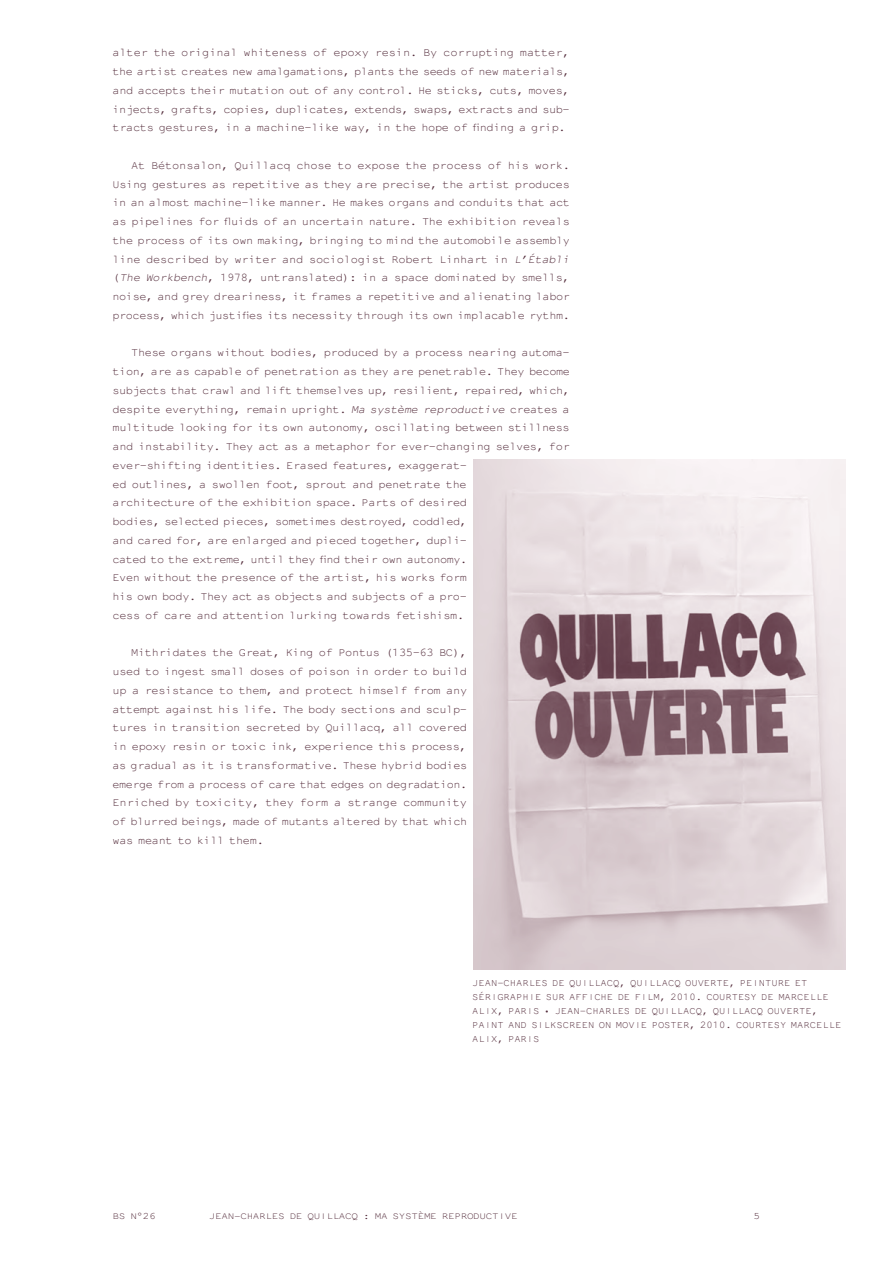
<style>
.page{position:relative;width:893px;height:1263px;background:#fff}
.page>*{position:absolute;margin:0;border:0;box-sizing:border-box;transform-origin:0 0}
.TEXTE___EN{font:12px/18.8px "Not Courier Sans";letter-spacing:-.03em;color:#522a39;text-align:justify}
.LEGENDE{font:10.5px/14.1px "Not Courier Sans";color:#522a39}
.t1{font:10.05px "Not Courier Sans";letter-spacing:-.03em;color:#522a39;scale:1.11 1}
.s1{font-style:italic}
</style>
<div class="page">
<img style="left:473px;top:459px;width:372px;height:511px">
<p class="TEXTE___EN" style="left:112px;top:43px;width:459px">alter the original whiteness of epoxy resin. By corrupting matter, the artist creates new amalgamations, plants the seeds of new materials, and accepts their mutation out of any control. He sticks, cuts, moves, injects, grafts, copies, duplicates, extends, swaps, extracts and sub&shy;tracts gestures, in a machine-like way, in the hope of finding a grip.</p>
<p class="TEXTE___EN" style="left:112px;top:155px;width:461px;text-align:left;text-indent:19px">At Bétonsalon, Quillacq chose to expose the process of his work.<br>Using gestures as repetitive as they are precise, the artist produces in an almost machine-like manner. He makes organs and conduits that act as pipelines for fluids of an uncertain nature. The exhibition reveals the process of its own making, bringing to mind the automobile assembly line described by writer and sociologist Robert Linhart in <span class="s1">L’Établi </span>(<span class="s1">The Workbench</span>, 1978, untranslated): in a space dominated by smells, noise, and grey dreariness, it frames a repetitive and alienating labor process, which justifies its necessity through its own implacable rythm.</p>
<p class="TEXTE___EN" style="left:112px;top:343px;width:459px;text-align:left;text-indent:19px">These organs without bodies, produced by a process nearing automa&shy;tion, are as capable of penetration as they are penetrable. They become subjects that crawl and lift themselves up, resilient, repaired, which, despite everything, remain upright. <span class="s1">Ma système reproductive</span> creates a multitude looking for its own autonomy, oscillating between stillness and instability. They act as a metaphor for ever-changing selves, for ever-shifting identities. Erased features, exaggerat-<br>ed outlines, a swollen foot, sprout and penetrate the<br>architecture of the exhibition space. Parts of desired<br>bodies, selected pieces, sometimes destroyed, coddled,<br>and cared for, are enlarged and pieced together, dupli-<br>cated to the extreme, until they find their own autonomy.<br>Even without the presence of the artist, his works form<br>his own body. They act as objects and subjects of a pro-<br>cess of care and attention lurking towards fetishism.</p>
<p class="TEXTE___EN" style="left:112px;top:643px;width:356px;text-indent:19px">Mithridates the Great, King of Pontus (135-63 BC), used to ingest small doses of poison in order to build up a resistance to them, and protect himself from any attempt against his life. The body sections and sculp&shy;tures in transition secreted by Quillacq, all covered in epoxy resin or toxic ink, experience this process, as gradual as it is transformative. These hybrid bodies emerge from a process of care that edges on degradation.<br>Enriched by toxicity, they form a strange community of blurred beings, made of mutants altered by that which was meant to kill them.</p>
<p class="LEGENDE" style="left:472px;top:975px;width:371px">JEAN-CHARLES DE QUILLACQ, QUILLACQ OUVERTE, PEINTURE ET SÉRIGRAPHIE SUR AFFICHE DE FILM, 2010. COURTESY DE MARCELLE ALIX, PARIS • JEAN-CHARLES DE QUILLACQ, QUILLACQ OUVERTE, PAINT AND SILKSCREEN ON MOVIE POSTER, 2010. COURTESY MARCELLE ALIX, PARIS</p>
<p class="t1" style="left:112px;top:1209px;width:41px">BS N°26</p>
<p class="t1" style="left:209px;top:1209px;width:280px">JEAN-CHARLES DE QUILLACQ : MA SYSTÈME REPRODUCTIVE</p>
<p class="t1" style="left:754px;top:1209px;width:7px">5</p>
</div>
